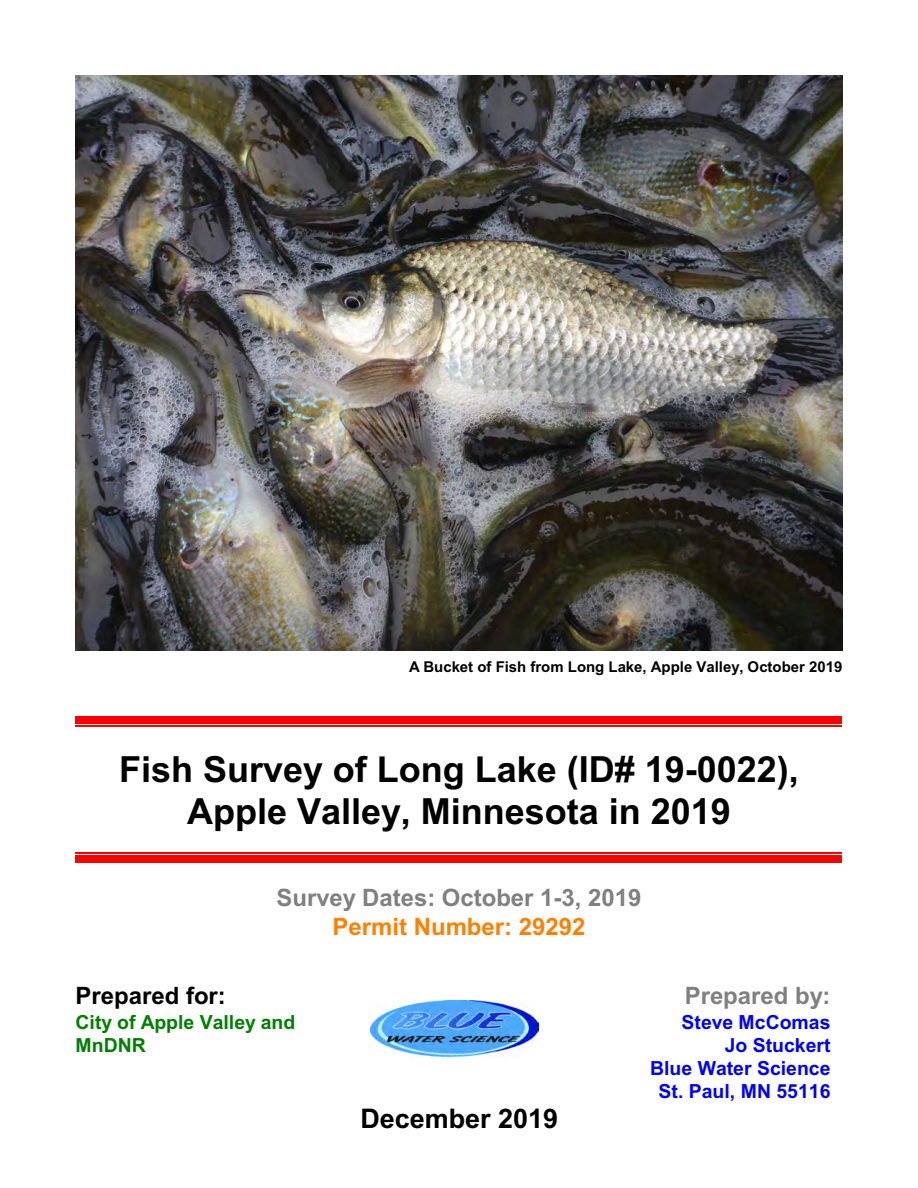
<style>
.page{position:relative;width:918px;height:1188px;background:#fff}
.page>*{position:absolute;margin:0;border:0;box-sizing:border-box;transform-origin:0 0}
.t1{font:700 36px/42.3px "Arial";color:#000;text-align:center}
.t2{font:700 27px "Arial";color:#000}
.t3{font:700 24px "Arial";color:#808080}
.t4{font:700 24px "Arial";color:#ff8000}
.t5{font:700 24px "Arial";color:#000}
.t6{font:700 19.5px/23.1px "Arial";color:#00f;text-align:right}
.t7{font:700 19.5px/23.1px "Arial";color:#008000}
.t8{font:700 15px "Arial";color:#000}
</style>
<div class="page">
<img style="left:76px;top:75px;width:767px;height:576px">
<div style="left:76px;top:717px;width:766px;height:7px;background:#f00"></div>
<hr style="left:76px;top:725px;width:766px;height:2px;background:#f00">
<hr style="left:76px;top:853px;width:766px;height:1px;background:#f00">
<div style="left:76px;top:856px;width:766px;height:7px;background:#f00"></div>
<img style="left:371px;top:1001px;width:167px;height:57px">
<p class="t8" style="left:409px;top:661px;width:435px">A Bucket of Fish from Long Lake, Apple Valley, October 2019</p>
<p class="t1" style="left:119px;top:752px;width:681px">Fish Survey of Long Lake (ID# 19-0022),<br>Apple Valley, Minnesota in 2019</p>
<p class="t3" style="left:277px;top:889px;width:366px">Survey Dates: October 1-3, 2019</p>
<p class="t4" style="left:333px;top:917px;width:254px">Permit Number: 29292</p>
<p class="t5" style="left:76px;top:987px;width:152px">Prepared for:</p>
<p class="t7" style="left:76px;top:1012px;width:221px">City of Apple Valley and<br>MnDNR</p>
<p class="t2" style="left:360px;top:1108px;width:199px">December 2019</p>
<p class="t3" style="left:685px;top:987px;width:147px">Prepared by:</p>
<p class="t6" style="left:650px;top:1012px;width:182px">Steve McComas<br>Jo Stuckert<br>Blue Water Science<br>St. Paul, MN 55116</p>
</div>
